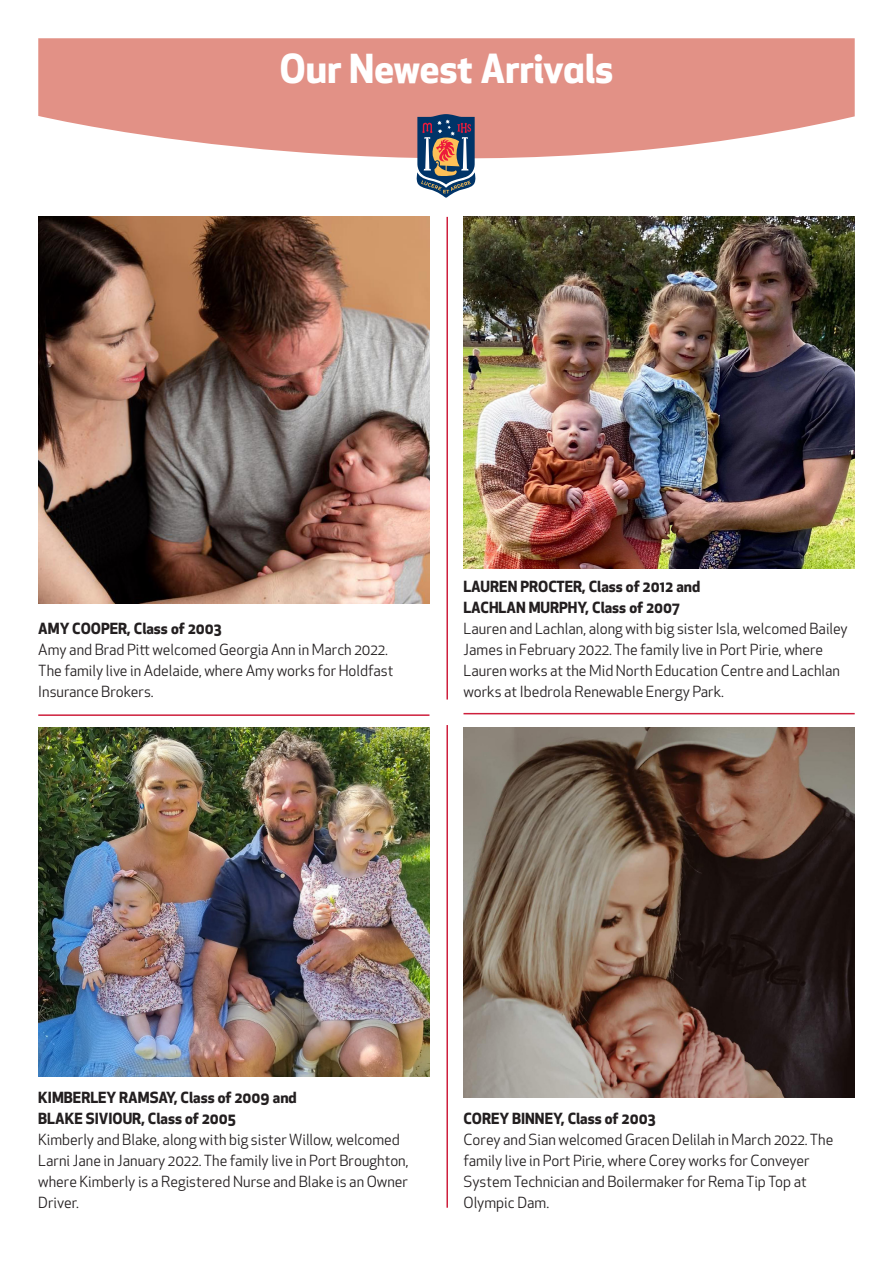
<style>
.page{position:relative;width:893px;height:1263px;background:#fff}
.page>*{position:absolute;margin:0;border:0;box-sizing:border-box;transform-origin:0 0}
.t1{font:700 39px "Apex New";letter-spacing:-.005em;color:#fff}
.t2{font:15px/21px "Apex New";color:#231f20}
.t3{font:700 15px/21px "Apex New";color:#231f20}
</style>
<div class="page">
<svg style="left:38px;top:38px;width:817px;height:121px;background:#e59e95"></svg>
<svg style="left:415px;top:114px;width:62px;height:84px"></svg>
<img style="left:38px;top:217px;width:391px;height:387px">
<img style="left:463px;top:217px;width:392px;height:351px">
<img style="left:38px;top:727px;width:391px;height:350px">
<img style="left:463px;top:727px;width:392px;height:371px">
<hr style="left:463px;top:713px;width:392px;height:1px;background:#ce1f3c">
<hr style="left:446px;top:217px;width:2px;height:482px;background:#ce1f3c">
<hr style="left:446px;top:725px;width:2px;height:483px;background:#ce1f3c">
<hr style="left:38px;top:714px;width:391px;height:2px;background:#ce1f3c">
<h1 class="t1" style="left:279px;top:41px;width:336px">Our Newest Arrivals</h1>
<p class="t3" style="left:38px;top:618px;width:185px">AMY COOPER, Class of 2003</p>
<p class="t2" style="left:38px;top:639px;width:357px">Amy and Brad Pitt welcomed Georgia Ann in March 2022.<br>The family live in Adelaide, where Amy works for Holdfast<br>Insurance Brokers.</p>
<p class="t3" style="left:463px;top:576px;width:238px">LAUREN PROCTER, Class of 2012 and<br>LACHLAN MURPHY, Class of 2007</p>
<p class="t2" style="left:463px;top:618px;width:386px">Lauren and Lachlan, along with big sister Isla, welcomed Bailey James in February 2022. The family live in Port Pirie, where Lauren works at the Mid North Education Centre and Lachlan works at Ibedrola Renewable Energy Park.</p>
<p class="t3" style="left:38px;top:1086px;width:260px">KIMBERLEY RAMSAY, Class of 2009 and<br>BLAKE SIVIOUR, Class of 2005</p>
<p class="t2" style="left:38px;top:1129px;width:372px">Kimberly and Blake, along with big sister Willow, welcomed Larni Jane in January 2022. The family live in Port Broughton, where Kimberly is a Registered Nurse and Blake is an Owner Driver.</p>
<p class="t3" style="left:463px;top:1107px;width:194px">COREY BINNEY, Class of 2003</p>
<p class="t2" style="left:463px;top:1129px;width:371px">Corey and Sian welcomed Gracen Delilah in March 2022. The family live in Port Pirie, where Corey works for Conveyer System Technician and Boilermaker for Rema Tip Top at Olympic Dam.</p>
</div>
